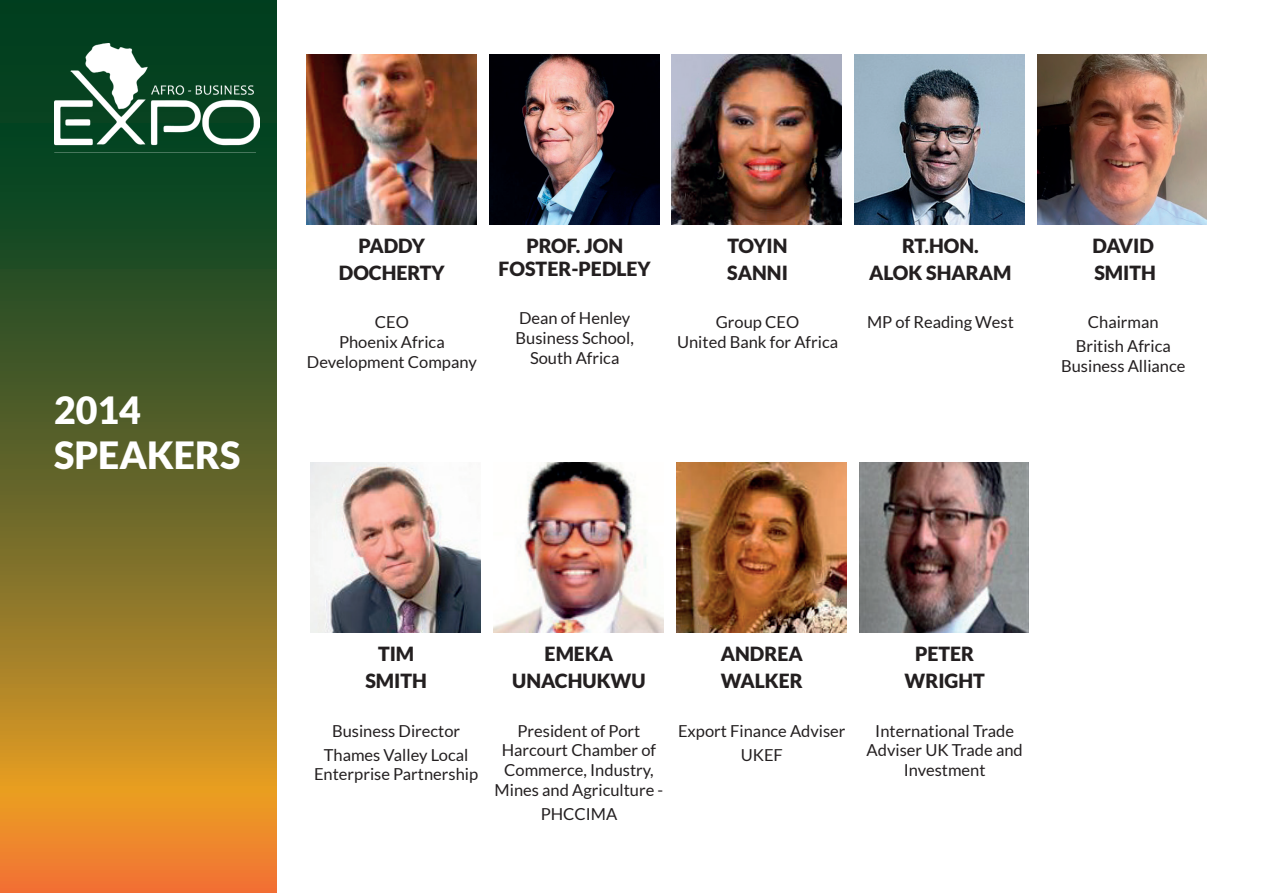
<style>
.page{position:relative;width:1263px;height:893px;background:#fff}
.page>*{position:absolute;margin:0;border:0;box-sizing:border-box;transform-origin:0 0}
.t1{font:900 37.5px/45px "Lato";color:#fff}
.t2{font:900 19.5px/27.6px "Lato";color:#231f20;text-align:center}
.t3{font:16.5px/19.8px "Lato";color:#231f20;text-align:center}
</style>
<div class="page">
<svg style="left:0;top:0;width:276px;height:893px;background:#6f6826"></svg>
<img style="left:54px;top:44px;width:205px;height:109px">
<img style="left:306px;top:54px;width:170px;height:170px">
<img style="left:1037px;top:54px;width:170px;height:170px">
<img style="left:489px;top:54px;width:170px;height:170px">
<img style="left:310px;top:462px;width:170px;height:170px">
<img style="left:672px;top:54px;width:170px;height:170px">
<img style="left:493px;top:462px;width:170px;height:170px">
<img style="left:855px;top:54px;width:170px;height:170px">
<img style="left:676px;top:462px;width:170px;height:170px">
<img style="left:859px;top:462px;width:169px;height:170px">
<h1 class="t1" style="left:54px;top:386px;width:188px">2014<br>SPEAKERS</h1>
<p class="t2" style="left:339px;top:231px;width:107px">PADDY<br>DOCHERTY</p>
<p class="t3" style="left:307px;top:312px;width:171px">CEO<br>Phoenix Africa<br>Development Company</p>
<p class="t2" style="left:499px;top:233px;width:154px;line-height:23.4px">PROF. JON<br>FOSTER-PEDLEY</p>
<p class="t3" style="left:516px;top:308px;width:120px">Dean of Henley<br>Business School,<br>South Africa</p>
<p class="t2" style="left:727px;top:231px;width:62px;text-align:left">TOYIN<br>SANNI</p>
<p class="t3" style="left:677px;top:312px;width:162px">Group CEO<br>United Bank for Africa</p>
<p class="t2" style="left:869px;top:231px;width:144px">RT.HON.<br>ALOK SHARAM</p>
<p class="t3" style="left:867px;top:312px;width:148px">MP of Reading West</p>
<p class="t2" style="left:1092px;top:231px;width:65px;text-align:left">DAVID<br>SMITH</p>
<p class="t3" style="left:1076px;top:310px;width:97px;line-height:24px">Chairman<br>British Africa</p>
<p class="t3" style="left:1061px;top:356px;width:126px">Business Alliance</p>
<p class="t2" style="left:365px;top:639px;width:63px">TIM<br>SMITH</p>
<p class="t3" style="left:324px;top:718px;width:146px;line-height:24px">Business Director<br>Thames Valley Local</p>
<p class="t3" style="left:314px;top:764px;width:166px">Enterprise Partnership</p>
<p class="t2" style="left:512px;top:639px;width:135px">EMEKA<br>UNACHUKWU</p>
<p class="t3" style="left:495px;top:720px;width:170px">President of Port<br>Harcourt Chamber of<br>Commerce, Industry,<br>Mines and Agriculture -</p>
<p class="t3" style="left:541px;top:804px;width:78px">PHCCIMA</p>
<p class="t2" style="left:721px;top:639px;width:83px;text-align:left">ANDREA<br>WALKER</p>
<p class="t3" style="left:678px;top:718px;width:169px;line-height:24px">Export Finance Adviser<br>UKEF</p>
<p class="t2" style="left:904px;top:639px;width:82px">PETER<br>WRIGHT</p>
<p class="t3" style="left:867px;top:720px;width:158px">International Trade<br>Adviser UK Trade and<br>Investment</p>
</div>
